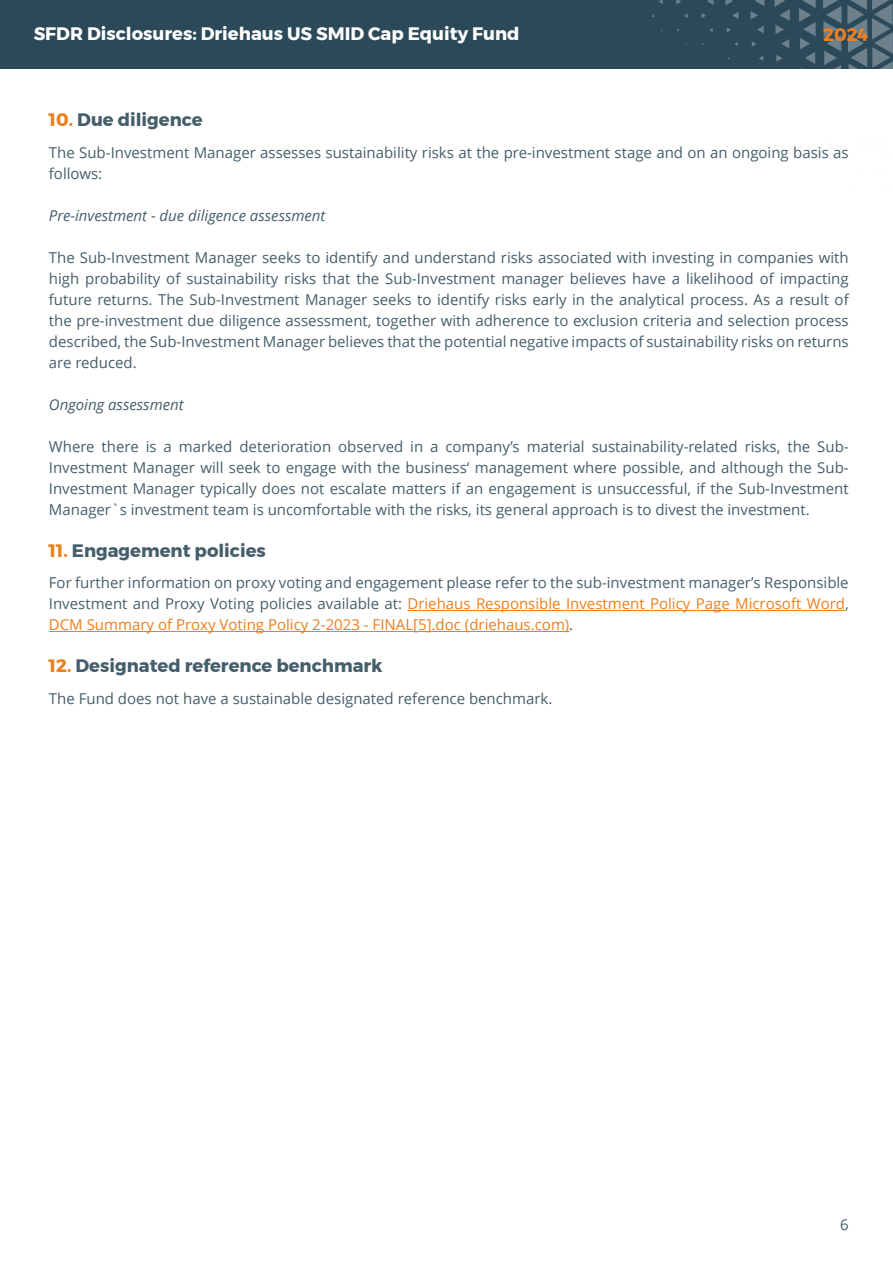
<style>
.page{position:relative;width:893px;height:1263px;background:#fff}
.page>*{position:absolute;margin:0;border:0;box-sizing:border-box;transform-origin:0 0}
.t1{font:700 18px "Montserrat";color:#455e6b}
.t2{font:700 18px "Montserrat";color:#fff}
.t3{font:700 18px "Montserrat";color:#eb8023}
.t4{font:15px/21px "Open Sans";color:#455e6b;text-align:justify}
.t5{font:italic 15px "Open Sans";color:#455e6b}
.s1{color:#eb801f}
.s2{color:#ea7f1e}
</style>
<div class="page">
<div style="left:0;top:0;width:893px;height:69px;background:#2c4959"></div>
<svg style="left:684px;top:14px;width:4px;height:4px"></svg>
<svg style="left:701px;top:13px;width:5px;height:5px"></svg>
<svg style="left:659px;top:0;width:4px;height:4px"></svg>
<svg style="left:676px;top:0;width:5px;height:5px"></svg>
<svg style="left:707px;top:0;width:7px;height:5px"></svg>
<svg style="left:727px;top:27px;width:4px;height:5px"></svg>
<svg style="left:725px;top:0;width:8px;height:5px"></svg>
<svg style="left:732px;top:12px;width:7px;height:7px"></svg>
<svg style="left:752px;top:41px;width:4px;height:6px"></svg>
<svg style="left:759px;top:56px;width:4px;height:5px"></svg>
<svg style="left:757px;top:26px;width:7px;height:7px"></svg>
<svg style="left:776px;top:55px;width:6px;height:7px"></svg>
<svg style="left:750px;top:0;width:14px;height:19px"></svg>
<svg style="left:774px;top:0;width:16px;height:48px"></svg>
<svg style="left:799px;top:0;width:17px;height:69px"></svg>
<svg style="left:823px;top:0;width:70px;height:69px"></svg>
<hr style="left:407px;top:610px;width:438px;height:1px;background:#ea7f1e">
<hr style="left:49px;top:631px;width:520px;height:1px;background:#ea7f1e">
<p class="t2" style="left:34px;top:20px;width:487px">SFDR Disclosures: Driehaus US SMID Cap Equity Fund</p>
<p class="t3" style="left:823px;top:20px;width:47px">2024</p>
<p class="t1" style="left:49px;top:105px;width:155px"><span class="s1">10.</span> Due diligence</p>
<p class="t4" style="left:49px;top:141px;width:801px">The Sub-Investment Manager assesses sustainability risks at the pre-investment stage and on an ongoing basis as follows:</p>
<p class="t5" style="left:49px;top:205px;width:278px">Pre-investment - due diligence assessment</p>
<p class="t4" style="left:49px;top:246px;width:801px">The Sub-Investment Manager seeks to identify and understand risks associated with investing in companies with high probability of sustainability risks that the Sub-Investment manager believes have a likelihood of impacting future returns. The Sub-Investment Manager seeks to identify risks early in the analytical process. As a result of the pre-investment due diligence assessment, together with adherence to exclusion criteria and selection process described, the Sub-Investment Manager believes that the potential negative impacts of sustainability risks on returns are reduced.</p>
<p class="t5" style="left:49px;top:394px;width:136px">Ongoing assessment</p>
<p class="t4" style="left:49px;top:435px;width:801px">Where there is a marked deterioration observed in a company’s material sustainability-related risks, the Sub-Investment Manager will seek to engage with the business‘ management where possible, and although the Sub-Investment Manager typically does not escalate matters if an engagement is unsuccessful, if the Sub-Investment Manager`s investment team is uncomfortable with the risks, its general approach is to divest the investment.</p>
<p class="t1" style="left:49px;top:536px;width:218px"><span class="s1">11.</span> Engagement policies</p>
<p class="t4" style="left:49px;top:572px;width:801px">For further information on proxy voting and engagement please refer to the sub-investment manager’s Responsible Investment and Proxy Voting policies available at: <span class="s2">Driehaus Responsible Investment Policy Page Microsoft Word</span>, <span class="s2">DCM Summary of Proxy Voting Policy 2-2023 - FINAL[5].doc (driehaus.com)</span>.</p>
<p class="t1" style="left:49px;top:651px;width:335px"><span class="s1">12.</span> Designated reference benchmark</p>
<p class="t4" style="left:49px;top:687px;width:505px">The Fund does not have a sustainable designated reference benchmark.</p>
<p class="t4" style="left:840px;top:1213px;width:10px">6</p>
</div>
